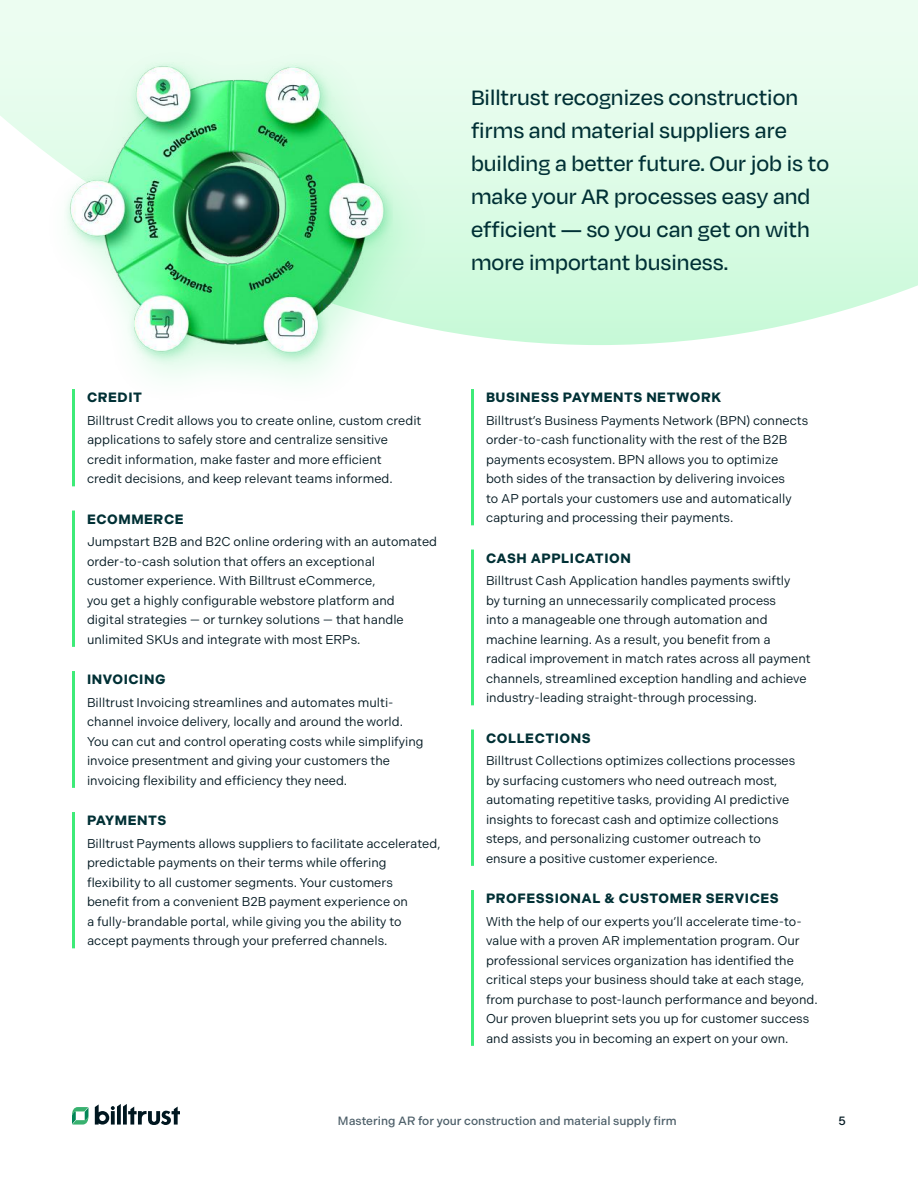
<style>
.page{position:relative;width:918px;height:1188px;background:#fff}
.page>*{position:absolute;margin:0;border:0;box-sizing:border-box;transform-origin:0 0}
.t1{font:500 24px/33px "Degular";color:#003035}
.t2{font:700 13.5px "Indivisible";letter-spacing:.04em;color:#003035}
.t3{font:12.75px/19.5px "Indivisible";color:#001720}
.t4{font:500 12px "Indivisible";color:#4d5f69}
.t5{font:500 12px "Indivisible";color:#001720}
</style>
<div class="page">
<svg style="left:72px;top:1107px;width:16px;height:18px"></svg>
<svg style="left:95px;top:1104px;width:85px;height:21px"></svg>
<svg style="left:0;top:0;width:918px;height:345px;background:#e2fcea"></svg>
<hr style="left:72px;top:393px;width:3px;height:93px;background:#3deb78">
<hr style="left:72px;top:511px;width:3px;height:16px;background:#3deb78">
<hr style="left:72px;top:514px;width:3px;height:133px;background:#3deb78">
<hr style="left:72px;top:671px;width:3px;height:17px;background:#3deb78">
<hr style="left:72px;top:675px;width:3px;height:113px;background:#3deb78">
<hr style="left:72px;top:812px;width:3px;height:17px;background:#3deb78">
<hr style="left:72px;top:816px;width:3px;height:132px;background:#3deb78">
<hr style="left:471px;top:389px;width:3px;height:17px;background:#3deb78">
<hr style="left:471px;top:393px;width:3px;height:132px;background:#3deb78">
<hr style="left:471px;top:550px;width:3px;height:16px;background:#3deb78">
<hr style="left:471px;top:553px;width:3px;height:152px;background:#3deb78">
<hr style="left:471px;top:730px;width:3px;height:16px;background:#3deb78">
<hr style="left:471px;top:733px;width:3px;height:133px;background:#3deb78">
<hr style="left:471px;top:890px;width:3px;height:17px;background:#3deb78">
<hr style="left:471px;top:894px;width:3px;height:152px;background:#3deb78">
<div style="left:42px;top:46px;width:390px;height:363px;background:#3deb78;opacity:.25"></div>
<img style="left:64px;top:62px;width:328px;height:304px">
<h1 class="t1" style="left:471px;top:80px;width:360px">Billtrust recognizes construction firms and material suppliers are building a better future. Our job is to make your AR processes easy and efficient — so you can get on with more important business.</h1>
<p class="t2" style="left:87px;top:390px;width:56px">CREDIT</p>
<p class="t3" style="left:87px;top:411px;width:336px">Billtrust Credit allows you to create online, custom credit applications to safely store and centralize sensitive credit information, make faster and more efficient<br>credit decisions, and keep relevant teams informed.</p>
<p class="t2" style="left:87px;top:511px;width:98px">ECOMMERCE</p>
<p class="t3" style="left:87px;top:532px;width:352px">Jumpstart B2B and B2C online ordering with an automated order-to-cash solution that offers an exceptional<br>customer experience. With Billtrust eCommerce,<br>you get a highly configurable webstore platform and<br>digital strategies — or turnkey solutions — that handle unlimited SKUs and integrate with most ERPs.</p>
<p class="t2" style="left:87px;top:672px;width:80px">INVOICING</p>
<p class="t3" style="left:87px;top:693px;width:338px">Billtrust Invoicing streamlines and automates multi&shy;channel invoice delivery, locally and around the world.<br>You can cut and control operating costs while simplifying invoice presentment and giving your customers the invoicing flexibility and efficiency they need.</p>
<p class="t2" style="left:87px;top:813px;width:81px">PAYMENTS</p>
<p class="t3" style="left:87px;top:834px;width:355px">Billtrust Payments allows suppliers to facilitate accelerated, predictable payments on their terms while offering flexibility to all customer segments. Your customers<br>benefit from a convenient B2B payment experience on<br>a fully-brandable portal, while giving you the ability to accept payments through your preferred channels.</p>
<p class="t2" style="left:486px;top:390px;width:237px">BUSINESS PAYMENTS NETWORK</p>
<p class="t3" style="left:486px;top:411px;width:324px">Billtrust’s Business Payments Network (BPN) connects order-to-cash functionality with the rest of the B2B payments ecosystem. BPN allows you to optimize both sides of the transaction by delivering invoices<br>to AP portals your customers use and automatically capturing and processing their payments.</p>
<p class="t2" style="left:486px;top:550px;width:146px">CASH APPLICATION</p>
<p class="t3" style="left:486px;top:571px;width:326px">Billtrust Cash Application handles payments swiftly<br>by turning an unnecessarily complicated process<br>into a manageable one through automation and machine learning. As a result, you benefit from a radical improvement in match rates across all payment channels, streamlined exception handling and achieve industry-leading straight-through processing.</p>
<p class="t2" style="left:486px;top:730px;width:106px">COLLECTIONS</p>
<p class="t3" style="left:486px;top:751px;width:311px">Billtrust Collections optimizes collections processes by surfacing customers who need outreach most, automating repetitive tasks, providing AI predictive insights to forecast cash and optimize collections steps, and personalizing customer outreach to ensure a positive customer experience.</p>
<p class="t2" style="left:486px;top:891px;width:294px">PROFESSIONAL &amp; CUSTOMER SERVICES</p>
<p class="t3" style="left:486px;top:912px;width:333px">With the help of our experts you’ll accelerate time-to&shy;value with a proven AR implementation program. Our professional services organization has identified the critical steps your business should take at each stage, from purchase to post-launch performance and beyond.<br>Our proven blueprint sets you up for customer success and assists you in becoming an expert on your own.</p>
<p class="t4" style="left:338px;top:1114px;width:340px">Mastering AR for your construction and material supply firm</p>
<p class="t5" style="left:839px;top:1114px;width:9px">5</p>
</div>
